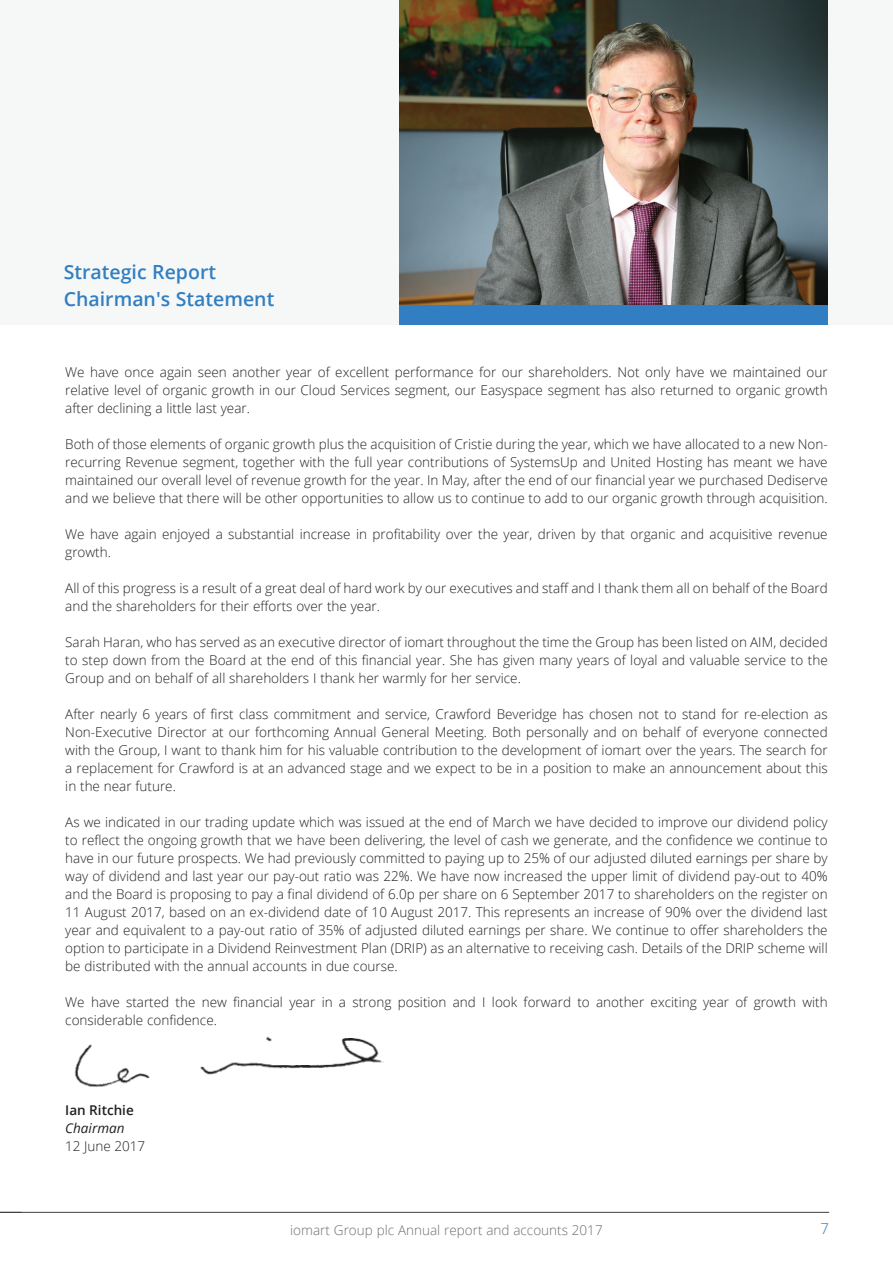
<style>
.page{position:relative;width:893px;height:1263px;background:#fff}
.page>*{position:absolute;margin:0;border:0;box-sizing:border-box;transform-origin:0 0}
.t1{font:600 19.5px/27px "Open Sans";color:#317fc2}
.t2{font:300 15px "Open Sans";color:#317fc2}
.t3{font:300 13.5px/18px "Open Sans";color:#231f20;text-align:justify}
.t4{font:300 13.5px "Open Sans";color:#6c6d70}
.t5{font:600 13.5px "Open Sans";color:#231f20}
.t6{font:italic 13.5px "Open Sans";color:#231f20}
</style>
<div class="page">
<hr style="left:0;top:1212px;width:829px;height:1px;background:#3e3e3f">
<div style="left:0;top:0;width:893px;height:325px;background:#f6f8f8"></div>
<img style="left:399px;top:0;width:429px;height:305px">
<img style="left:74px;top:1036px;width:310px;height:51px">
<div style="left:399px;top:305px;width:429px;height:20px;background:#317fc2"></div>
<h1 class="t1" style="left:64px;top:258px;width:212px">Strategic Report<br>Chairman's Statement</h1>
<p class="t3" style="left:65px;top:363px;width:764px">We have once again seen another year of excellent performance for our shareholders. Not only have we maintained our relative level of organic growth in our Cloud Services segment, our Easyspace segment has also returned to organic growth after declining a little last year.</p>
<p class="t3" style="left:65px;top:435px;width:764px">Both of those elements of organic growth plus the acquisition of Cristie during the year, which we have allocated to a new Non&shy;recurring Revenue segment, together with the full year contributions of SystemsUp and United Hosting has meant we have maintained our overall level of revenue growth for the year. In May, after the end of our financial year we purchased Dediserve and we believe that there will be other opportunities to allow us to continue to add to our organic growth through acquisition.</p>
<p class="t3" style="left:65px;top:525px;width:764px">We have again enjoyed a substantial increase in profitability over the year, driven by that organic and acquisitive revenue growth.</p>
<p class="t3" style="left:65px;top:579px;width:764px">All of this progress is a result of a great deal of hard work by our executives and staff and I thank them all on behalf of the Board and the shareholders for their efforts over the year.</p>
<p class="t3" style="left:65px;top:633px;width:764px">Sarah Haran, who has served as an executive director of iomart throughout the time the Group has been listed on AIM, decided to step down from the Board at the end of this financial year. She has given many years of loyal and valuable service to the Group and on behalf of all shareholders I thank her warmly for her service.</p>
<p class="t3" style="left:65px;top:705px;width:764px">After nearly 6 years of first class commitment and service, Crawford Beveridge has chosen not to stand for re-election as Non-Executive Director at our forthcoming Annual General Meeting. Both personally and on behalf of everyone connected with the Group, I want to thank him for his valuable contribution to the development of iomart over the years. The search for a replacement for Crawford is at an advanced stage and we expect to be in a position to make an announcement about this in the near future.</p>
<p class="t3" style="left:65px;top:813px;width:764px">As we indicated in our trading update which was issued at the end of March we have decided to improve our dividend policy to reflect the ongoing growth that we have been delivering, the level of cash we generate, and the confidence we continue to have in our future prospects. We had previously committed to paying up to 25% of our adjusted diluted earnings per share by way of dividend and last year our pay-out ratio was 22%. We have now increased the upper limit of dividend pay-out to 40% and the Board is proposing to pay a final dividend of 6.0p per share on 6 September 2017 to shareholders on the register on 11 August 2017, based on an ex-dividend date of 10 August 2017. This represents an increase of 90% over the dividend last year and equivalent to a pay-out ratio of 35% of adjusted diluted earnings per share. We continue to offer shareholders the option to participate in a Dividend Reinvestment Plan (DRIP) as an alternative to receiving cash. Details of the DRIP scheme will be distributed with the annual accounts in due course.</p>
<p class="t3" style="left:65px;top:992px;width:764px">We have started the new financial year in a strong position and I look forward to another exciting year of growth with considerable confidence.</p>
<p class="t5" style="left:65px;top:1101px;width:70px">Ian Ritchie</p>
<p class="t6" style="left:65px;top:1119px;width:61px">Chairman</p>
<p class="t3" style="left:65px;top:1136px;width:81px">12 June 2017</p>
<p class="t4" style="left:290px;top:1221px;width:314px">iomart Group plc Annual report and accounts 2017</p>
<p class="t2" style="left:821px;top:1218px;width:10px">7</p>
</div>
